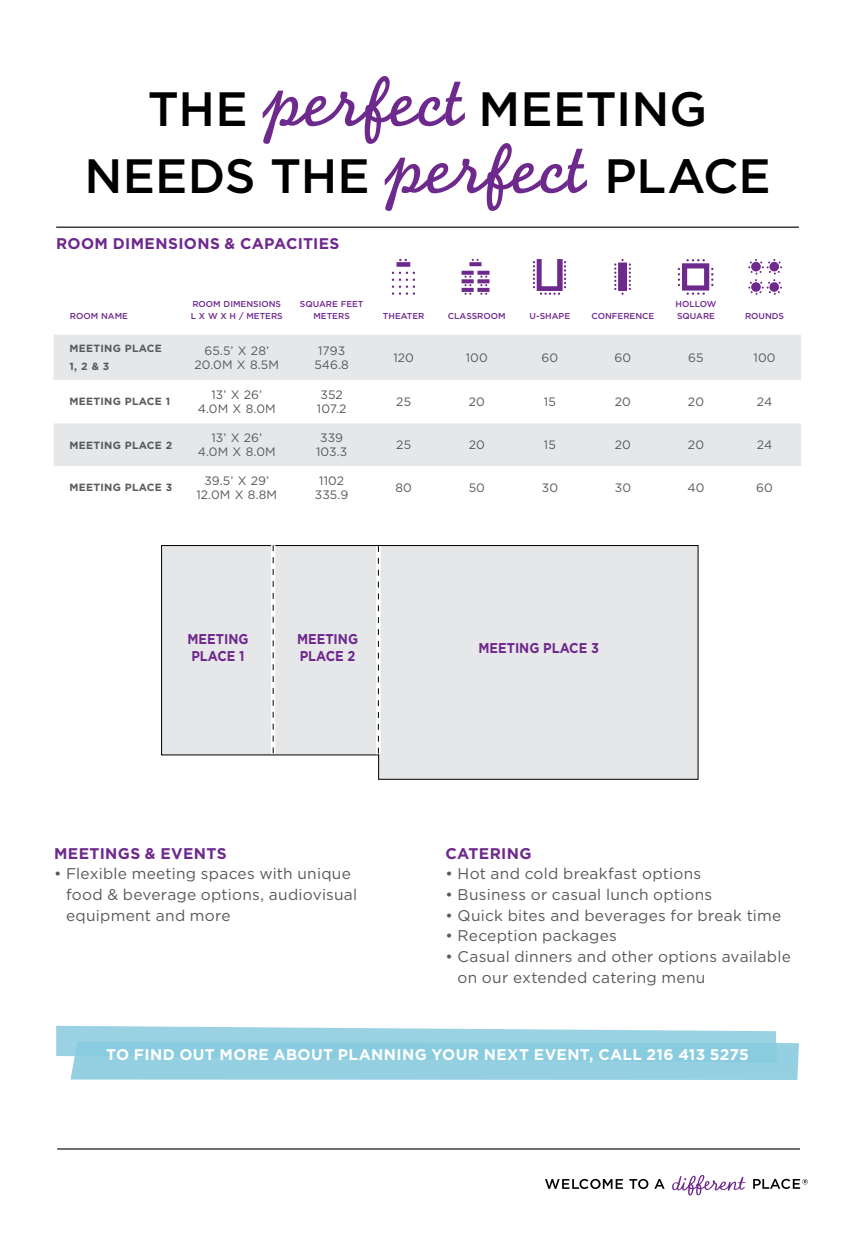
<style>
.page{position:relative;width:855px;height:1233px;background:#fff}
.page>*{position:absolute;margin:0;border:0;box-sizing:border-box;transform-origin:0 0}
.t1{font:500 48.2px/67px "Gotham";letter-spacing:.005em;color:#000;text-align:center}
.t2{font:15.4px/20.6px "Gotham";letter-spacing:.015em;color:#58595b}
.Event_Phone{font:700 15.4px "Gotham";letter-spacing:.025em;color:#fff}
.Subhead_1{font:700 15.4px "Gotham";letter-spacing:.025em;color:#6e298d}
.t3{font:700 14.2px/17px "Gotham";color:#6e298d;scale:.9 1}
.t4{font:12.2px/14.2px "Gotham";letter-spacing:.01em;color:#58595b;text-align:center}
.t5{font:700 10.4px/17.4px "Gotham";letter-spacing:.025em;color:#58595b}
.t6{font:500 8.6px/12.2px "Gotham";color:#6e298d}
.s1{font-family:"Monoline Script Hyatt Place";font-weight:400;font-style:italic;font-size:74px;color:#6e298d}
</style>
<div class="page">
<hr style="left:57px;top:1148px;width:743px;height:2px;background:#000">
<svg style="left:672px;top:1175px;width:74px;height:21px"></svg>
<svg style="left:753px;top:1179px;width:55px;height:10px"></svg>
<svg style="left:545px;top:1179px;width:78px;height:10px"></svg>
<svg style="left:629px;top:1179px;width:19px;height:10px"></svg>
<svg style="left:654px;top:1179px;width:11px;height:10px"></svg>
<svg style="left:56px;top:1026px;width:743px;height:54px;background:#99d2e3"></svg>
<svg style="left:54px;top:335px;width:747px;height:131px;fill:#e6e7e8"></svg>
<div style="left:161px;top:545px;width:538px;height:235px;background:#e6e7e8"></div>
<svg style="left:271px;top:545px;width:4px;height:209px"></svg>
<svg style="left:376px;top:546px;width:4px;height:208px"></svg>
<svg style="left:469px;top:262px;width:13px;height:4px"></svg>
<svg style="left:462px;top:271px;width:12px;height:4px"></svg>
<svg style="left:462px;top:279px;width:12px;height:4px"></svg>
<svg style="left:462px;top:288px;width:12px;height:4px"></svg>
<svg style="left:477px;top:271px;width:13px;height:4px"></svg>
<svg style="left:477px;top:279px;width:13px;height:4px"></svg>
<svg style="left:477px;top:288px;width:13px;height:4px"></svg>
<svg style="left:399px;top:259px;width:8px;height:2px"></svg>
<div style="left:397px;top:262px;width:13px;height:5px;background:#6e298d"></div>
<svg style="left:392px;top:272px;width:23px;height:23px"></svg>
<svg style="left:614px;top:259px;width:17px;height:36px"></svg>
<svg style="left:533px;top:259px;width:33px;height:36px"></svg>
<svg style="left:678px;top:259px;width:36px;height:36px"></svg>
<svg style="left:748px;top:259px;width:34px;height:36px"></svg>
<hr style="left:56px;top:227px;width:743px;height:1px;background:#000">
<h1 class="t1" style="left:84px;top:74px;width:688px">THE <span class="s1">perfect</span> MEETING<br>NEEDS THE <span class="s1">perfect</span> PLACE</h1>
<p class="Subhead_1" style="left:56px;top:234px;width:285px">ROOM DIMENSIONS &amp; CAPACITIES</p>
<p class="t6" style="left:70px;top:310px;width:60px">ROOM NAME</p>
<p class="t6" style="left:191px;top:298px;width:94px">ROOM DIMENSIONS<br>L X W X H / METERS</p>
<p class="t6" style="left:300px;top:298px;width:65px;text-align:center">SQUARE FEET<br>METERS</p>
<p class="t6" style="left:383px;top:310px;width:43px">THEATER</p>
<p class="t6" style="left:448px;top:310px;width:59px">CLASSROOM</p>
<p class="t6" style="left:530px;top:310px;width:42px">U-SHAPE</p>
<p class="t6" style="left:592px;top:310px;width:64px">CONFERENCE</p>
<p class="t6" style="left:676px;top:298px;width:42px">HOLLOW<br>SQUARE</p>
<p class="t6" style="left:745px;top:310px;width:41px">ROUNDS</p>
<p class="t5" style="left:70px;top:340px;width:94px">MEETING PLACE<br>1, 2 &amp; 3</p>
<p class="t4" style="left:194px;top:343px;width:86px">65.5’ X 28’<br>20.0M X 8.5M</p>
<p class="t4" style="left:314px;top:343px;width:36px">1793<br>546.8</p>
<p class="t4" style="left:393px;top:350px;width:22px">120</p>
<p class="t4" style="left:466px;top:350px;width:24px">100</p>
<p class="t4" style="left:542px;top:350px;width:18px">60</p>
<p class="t4" style="left:615px;top:350px;width:18px">60</p>
<p class="t4" style="left:688px;top:350px;width:17px">65</p>
<p class="t4" style="left:754px;top:350px;width:24px">100</p>
<p class="t5" style="left:70px;top:393px;width:102px">MEETING PLACE 1</p>
<p class="t4" style="left:198px;top:387px;width:79px">13’ X 26’<br>4.0M X 8.0M</p>
<p class="t4" style="left:317px;top:387px;width:31px;text-align:left">352<br>107.2</p>
<p class="t4" style="left:396px;top:394px;width:16px">25</p>
<p class="t4" style="left:469px;top:394px;width:18px">20</p>
<p class="t4" style="left:544px;top:394px;width:13px">15</p>
<p class="t4" style="left:615px;top:394px;width:18px">20</p>
<p class="t4" style="left:688px;top:394px;width:18px">20</p>
<p class="t4" style="left:757px;top:394px;width:17px">24</p>
<p class="t5" style="left:70px;top:436px;width:104px">MEETING PLACE 2</p>
<p class="t4" style="left:198px;top:430px;width:79px">13’ X 26’<br>4.0M X 8.0M</p>
<p class="t4" style="left:316px;top:430px;width:33px">339<br>103.3</p>
<p class="t4" style="left:396px;top:438px;width:16px">25</p>
<p class="t4" style="left:469px;top:438px;width:18px">20</p>
<p class="t4" style="left:544px;top:438px;width:13px">15</p>
<p class="t4" style="left:615px;top:438px;width:18px">20</p>
<p class="t4" style="left:688px;top:438px;width:18px">20</p>
<p class="t4" style="left:757px;top:438px;width:17px">24</p>
<p class="t5" style="left:70px;top:479px;width:104px">MEETING PLACE 3</p>
<p class="t4" style="left:196px;top:473px;width:82px">39.5’ X 29’<br>12.0M X 8.8M</p>
<p class="t4" style="left:315px;top:473px;width:35px">1102<br>335.9</p>
<p class="t4" style="left:395px;top:480px;width:18px">80</p>
<p class="t4" style="left:469px;top:480px;width:18px">50</p>
<p class="t4" style="left:542px;top:480px;width:18px">30</p>
<p class="t4" style="left:615px;top:480px;width:18px">30</p>
<p class="t4" style="left:688px;top:480px;width:19px">40</p>
<p class="t4" style="left:756px;top:480px;width:18px">60</p>
<p class="t3" style="left:188px;top:630px;width:69px">MEETING<br>PLACE 1</p>
<p class="t3" style="left:297px;top:630px;width:69px">MEETING<br>PLACE 2</p>
<p class="Subhead_1" style="left:54px;top:844px;width:174px">MEETINGS &amp; EVENTS</p>
<p class="t2" style="left:66px;top:863px;width:293px;text-indent:-12px">• Flexible meeting spaces with unique food &amp; beverage options, audiovisual equipment and more</p>
<p class="t3" style="left:478px;top:639px;width:135px">MEETING PLACE 3</p>
<p class="Subhead_1" style="left:446px;top:844px;width:88px">CATERING</p>
<p class="t2" style="left:446px;top:863px;width:257px">• Hot and cold breakfast options</p>
<p class="t2" style="left:446px;top:884px;width:268px">• Business or casual lunch options</p>
<p class="t2" style="left:446px;top:905px;width:337px">• Quick bites and beverages for break time</p>
<p class="t2" style="left:446px;top:925px;width:173px">• Reception packages</p>
<p class="t2" style="left:458px;top:946px;width:335px;text-indent:-12px">• Casual dinners and other options available on our extended catering menu</p>
<p class="Event_Phone" style="left:106px;top:1046px;width:644px">TO FIND OUT MORE ABOUT PLANNING YOUR NEXT EVENT, CALL 216 413 5275</p>
</div>
